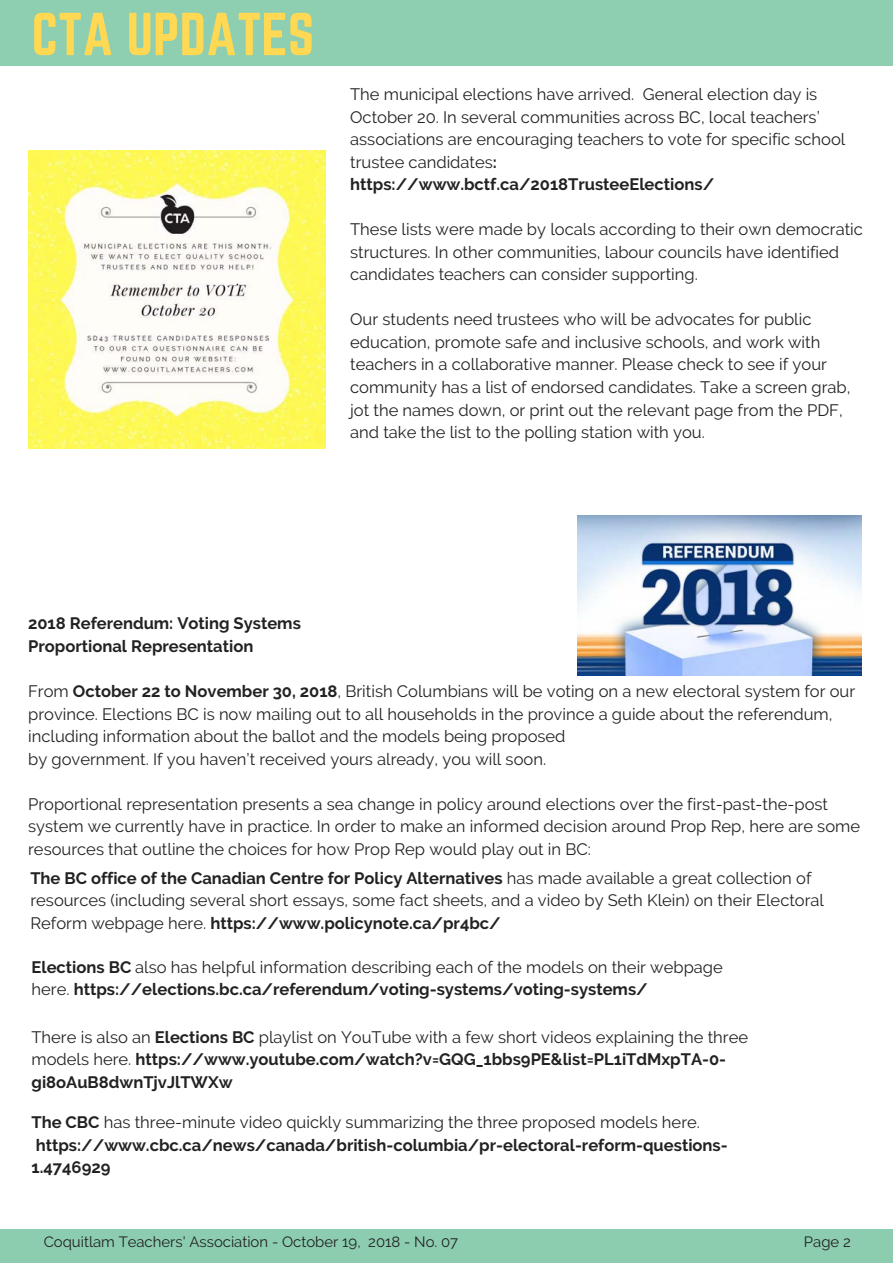
<style>
.page{position:relative;width:893px;height:1263px;background:#fff}
.page>*{position:absolute;margin:0;border:0;box-sizing:border-box;transform-origin:0 0}
.t1{font:52.95px "Norwester";color:#ffd953}
.t2{font:16.5px/22.5px "Raleway";color:#222}
.t3{font:700 16.5px/22.5px "Raleway";color:#222}
.t4{font:14.85px "Raleway";color:#222}
.s1{font-weight:700}
.s2{font-weight:400}
</style>
<div class="page">
<div style="left:0;top:1228px;width:893px;height:35px;background:#8ccdb0"></div>
<div style="left:0;top:0;width:893px;height:65px;background:#8ccdb0"></div>
<img style="left:28px;top:151px;width:297px;height:297px">
<img style="left:578px;top:516px;width:283px;height:160px">
<h1 class="t1" style="left:32px;top:9px;width:284px">CTA UPDATES</h1>
<p class="t2" style="left:350px;top:83px;width:497px">The municipal elections have arrived. General election day is October 20. In several communities across BC, local teachers’ associations are encouraging teachers to vote for specific school trustee candidates<span class="s1">: https://www.bctf.ca/2018TrusteeElections/</span></p>
<p class="t2" style="left:350px;top:218px;width:514px">These lists were made by locals according to their own democratic structures. In other communities, labour councils have identified candidates teachers can consider supporting.</p>
<p class="t2" style="left:350px;top:308px;width:502px">Our students need trustees who will be advocates for public education, promote safe and inclusive schools, and work with teachers in a collaborative manner. Please check to see if your community has a list of endorsed candidates. Take a screen grab, jot the names down, or print out the relevant page from the PDF, and take the list to the polling station with you.</p>
<p class="t3" style="left:28px;top:612px;width:274px">2018 Referendum: Voting Systems<br>Proportional Representation</p>
<p class="t2" style="left:28px;top:680px;width:829px">From <span class="s1">October 22 to November 30, 2018</span>, British Columbians will be voting on a new electoral system for our province. Elections BC is now mailing out to all households in the province a guide about the referendum, including information about the ballot and the models being proposed<br>by government. If you haven’t received yours already, you will soon.</p>
<p class="t2" style="left:28px;top:792px;width:833px">Proportional representation presents a sea change in policy around elections over the first-past-the-post system we currently have in practice. In order to make an informed decision around Prop Rep, here are some resources that outline the choices for how Prop Rep would play out in BC:</p>
<p class="t2" style="left:30px;top:867px;width:795px"><span class="s1">The BC office of the Canadian Centre for Policy Alternatives</span> has made available a great collection of resources (including several short essays, some fact sheets, and a video by Seth Klein) on their Electoral<br>Reform webpage here. <span class="s1">https://www.policynote.ca/pr4bc/</span></p>
<p class="t3" style="left:32px;top:956px;width:693px">Elections BC <span class="s2">also has helpful information describing each of the models on their webpage here.</span> https://elections.bc.ca/referendum/voting-systems/voting-systems/</p>
<p class="t3" style="left:32px;top:1026px;width:718px"><span class="s2">There is also an</span> Elections BC <span class="s2">playlist on YouTube with a few short videos explaining the three models here.</span> https://www.youtube.com/watch?v=GQG_1bbs9PE&amp;list=PL1iTdMxpTA-0- gi8oAuB8dwnTjvJlTWXw</p>
<p class="t3" style="left:32px;top:1111px;width:698px">The CBC <span class="s2">has three-minute video quickly summarizing the three proposed models here. </span>https://www.cbc.ca/news/canada/british-columbia/pr-electoral-reform-questions-<br>1.4746929</p>
<p class="t4" style="left:44px;top:1232px;width:416px">Coquitlam Teachers' Association - October 19, 2018 - No. 07</p>
<p class="t4" style="left:804px;top:1232px;width:48px">Page 2</p>
</div>
